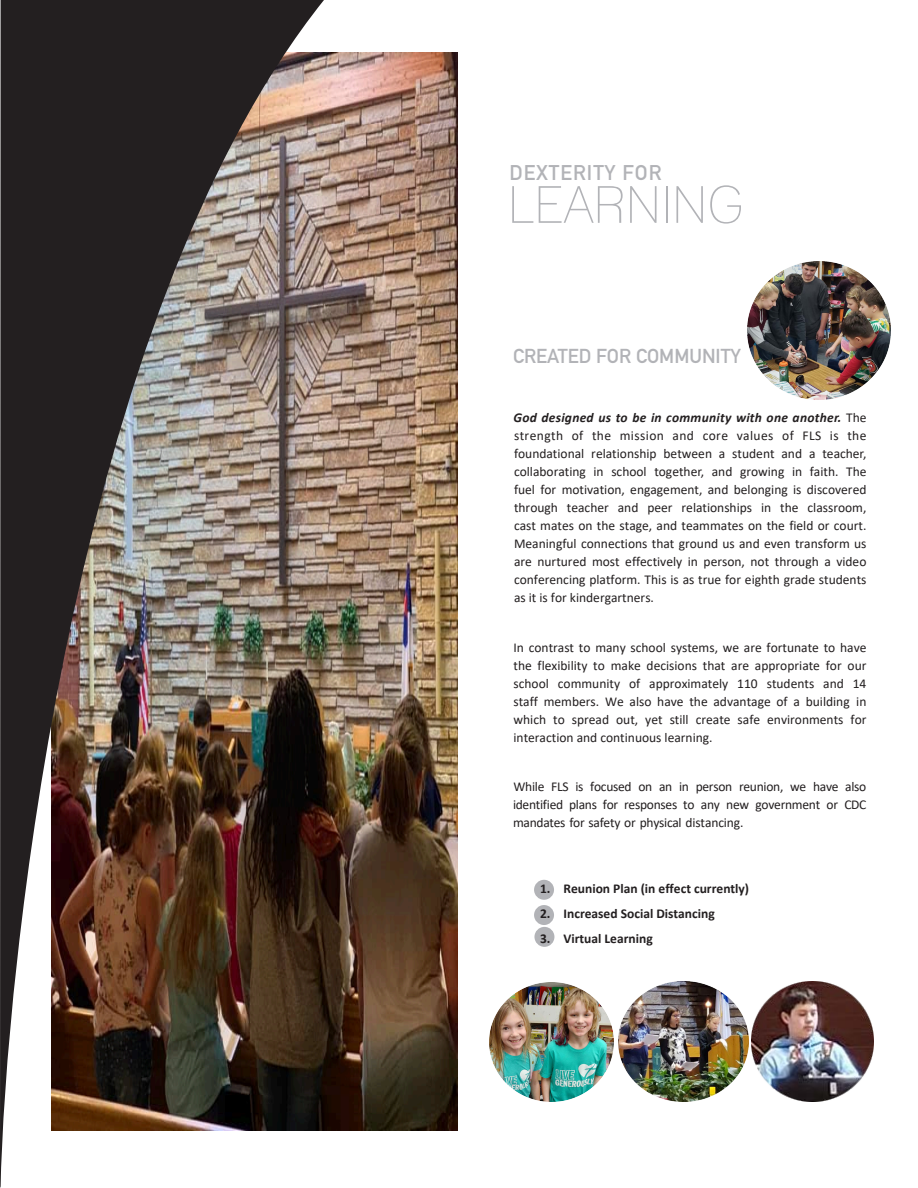
<style>
.page{position:relative;width:918px;height:1188px;background:#fff}
.page>*{position:absolute;margin:0;border:0;box-sizing:border-box;transform-origin:0 0}
.t1{font:condensed 51px "Lane";letter-spacing:.01em;color:#b2b3b7}
.t2{font:21px "DIN Mittelschrift";letter-spacing:.05em;color:#b2b3b7}
.t3{font:19.95px "DIN Mittelschrift";color:#b2b3b7}
.t4{font:13.5px/18px "Calibri";color:#231f20;text-align:justify}
.t5{font:700 13.5px "Calibri";color:#231f20}
.s1{font-weight:700;font-style:italic}
</style>
<div class="page">
<img style="left:324px;top:52px;width:134px;height:1078px">
<div style="left:534px;top:927px;width:20px;height:20px;background:#b2b3b7;border-radius:50%"></div>
<div style="left:534px;top:905px;width:20px;height:20px;background:#b2b3b7;border-radius:50%"></div>
<div style="left:534px;top:880px;width:20px;height:20px;background:#b2b3b7;border-radius:50%"></div>
<img style="left:0;top:0;width:324px;height:1188px">
<img style="left:747px;top:261px;width:143px;height:138px">
<img style="left:490px;top:982px;width:123px;height:119px">
<img style="left:619px;top:982px;width:130px;height:120px">
<img style="left:752px;top:982px;width:121px;height:120px">
<p class="t2" style="left:510px;top:160px;width:154px">DEXTERITY FOR</p>
<p class="t1" style="left:508px;top:174px;width:237px">LEARNING</p>
<p class="t3" style="left:513px;top:344px;width:229px">CREATED FOR COMMUNITY</p>
<p class="t4" style="left:514px;top:408px;width:354px"><span class="s1">God designed us to be in community with one another.</span> The strength of the mission and core values of FLS is the foundational relationship between a student and a teacher, collaborating in school together, and growing in faith. The fuel for motivation, engagement, and belonging is discovered through teacher and peer relationships in the classroom, cast mates on the stage, and teammates on the field or court.<br>Meaningful connections that ground us and even transform us are nurtured most effectively in person, not through a video conferencing platform. This is as true for eighth grade students as it is for kindergartners.</p>
<p class="t4" style="left:514px;top:638px;width:354px">In contrast to many school systems, we are fortunate to have the flexibility to make decisions that are appropriate for our school community of approximately 110 students and 14 staff members. We also have the advantage of a building in which to spread out, yet still create safe environments for interaction and continuous learning.</p>
<p class="t4" style="left:513px;top:777px;width:355px">While FLS is focused on an in person reunion, we have also identified plans for responses to any new government or CDC mandates for safety or physical distancing.</p>
<p class="t5" style="left:540px;top:879px;width:211px">1. Reunion Plan (in effect currently)</p>
<p class="t5" style="left:540px;top:904px;width:176px">2. Increased Social Distancing</p>
<p class="t5" style="left:540px;top:929px;width:114px">3. Virtual Learning</p>
</div>
